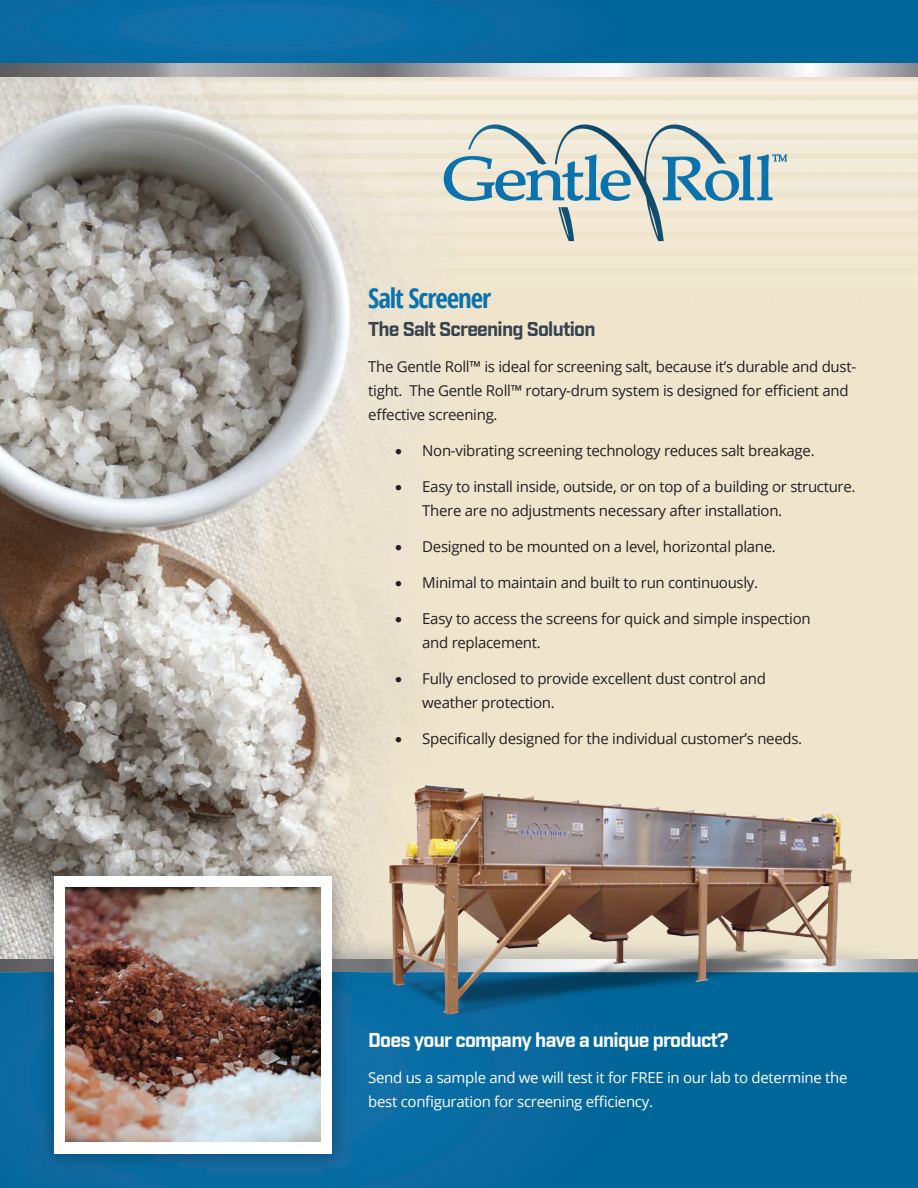
<style>
.page{position:relative;width:918px;height:1188px;background:#fff}
.page>*{position:absolute;margin:0;border:0;box-sizing:border-box;transform-origin:0 0}
.t1{font:700 condensed 27px "Open Sans";letter-spacing:-.04em;color:#0a73ae}
.t2{font:700 19.5px "Industry";letter-spacing:-.04em;color:#fff}
.t3{font:700 19.5px "Industry";letter-spacing:-.04em;color:#37424e}
.t4{font:15px/24px "Open Sans";letter-spacing:-.02em;color:#231f20}
.t5{font:15px/24px "Open Sans";letter-spacing:-.02em;color:#fff}
</style>
<div class="page">
<img style="left:0;top:76px;width:918px;height:821px">
<svg style="left:0;top:959px;width:918px;height:13px"></svg>
<svg style="left:0;top:972px;width:918px;height:216px;background:#05689d"></svg>
<img style="left:0;top:897px;width:29px;height:62px">
<svg style="left:0;top:63px;width:918px;height:13px;background:#acadaf"></svg>
<div style="left:0;top:0;width:918px;height:63px;background:#076aa0"></div>
<img style="left:29px;top:851px;width:330px;height:330px">
<div style="left:54px;top:876px;width:278px;height:278px;background:#fff"></div>
<img style="left:66px;top:887px;width:254px;height:255px">
<img style="left:347px;top:700px;width:550px;height:356px">
<svg style="left:444px;top:120px;width:343px;height:121px;background:#c9d2cb"></svg>
<h1 class="t1" style="left:368px;top:279px;width:124px">Salt Screener</h1>
<h2 class="t3" style="left:368px;top:317px;width:229px">The Salt Screening Solution</h2>
<p class="t4" style="left:368px;top:355px;width:489px">The Gentle Roll™ is ideal for screening salt, because it’s durable and dust&shy;tight. The Gentle Roll™ rotary-drum system is designed for efficient and effective screening.</p>
<p class="t4" style="left:395px;top:439px;width:421px">• Non-vibrating screening technology reduces salt breakage.</p>
<p class="t4" style="left:422px;top:475px;width:435px;text-indent:-27px">• Easy to install inside, outside, or on top of a building or structure.<br>There are no adjustments necessary after installation.</p>
<p class="t4" style="left:395px;top:535px;width:382px">• Designed to be mounted on a level, horizontal plane.</p>
<p class="t4" style="left:395px;top:571px;width:364px">• Minimal to maintain and built to run continuously.</p>
<p class="t4" style="left:422px;top:607px;width:390px;text-indent:-27px">• Easy to access the screens for quick and simple inspection and replacement.</p>
<p class="t4" style="left:422px;top:667px;width:345px;text-indent:-27px">• Fully enclosed to provide excellent dust control and weather protection.</p>
<p class="t4" style="left:395px;top:727px;width:408px">• Specifically designed for the individual customer’s needs.</p>
<h2 class="t2" style="left:368px;top:1028px;width:362px">Does your company have a unique product?</h2>
<p class="t5" style="left:368px;top:1065px;width:481px">Send us a sample and we will test it for FREE in our lab to determine the best configuration for screening efficiency.</p>
</div>
